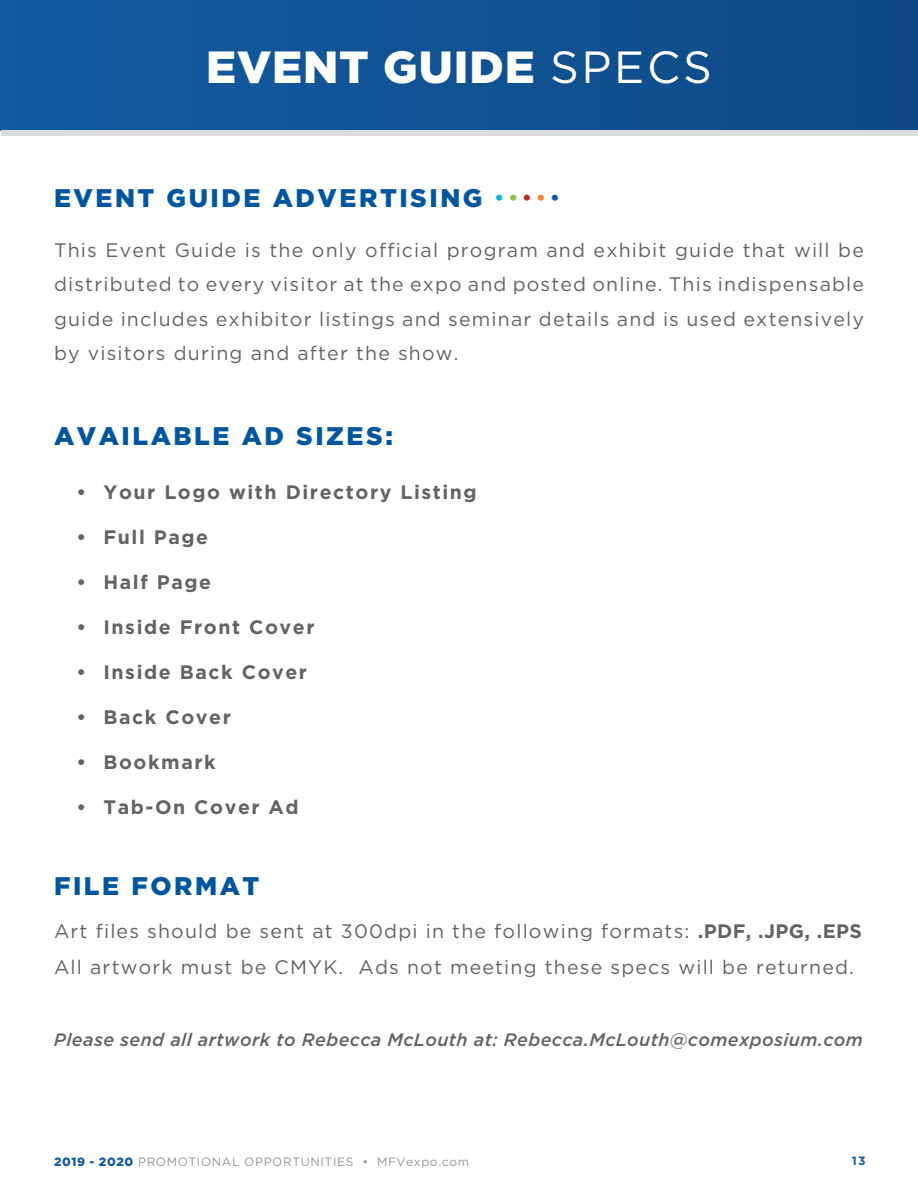
<style>
.page{position:relative;width:918px;height:1188px;background:#fff}
.page>*{position:absolute;margin:0;border:0;box-sizing:border-box;transform-origin:0 0}
.t1{font:900 45px "Gotham HTF";letter-spacing:.02em;color:#fff}
.t2{font:900 25.5px "Gotham HTF";letter-spacing:.1em;color:#00569e}
.t3{font:19.5px/34.5px "Gotham HTF";letter-spacing:.06em;color:#636366;text-align:justify}
.t4{font:700 19.5px "Gotham HTF";letter-spacing:.08em;color:#636366}
.t5{font:italic 500 18px "Gotham HTF";letter-spacing:.02em;color:#636366}
.t6{font:12px "Gotham HTF";letter-spacing:.05em;color:#939598}
.t7{font:700 12px "Gotham HTF";color:#135ca3}
.s1{font-weight:400}
.s2{font-size:18px;color:#0db5ce}
.s3{font-size:18px;color:#90be3e}
.s4{font-size:18px;color:#ba2b27}
.s5{font-size:18px;color:#f58523}
.s6{font-size:18px;color:#135ca3}
.s7{font-weight:700}
.s8{font-family:"Gotham"}
.s9{font-weight:900;color:#135ca3}
</style>
<div class="page">
<div style="left:1px;top:0;width:917px;height:131px;background:linear-gradient(to right,#125ba3,#0f4982)"></div>
<div style="left:1px;top:131px;width:916px;height:5px;background:#dcdddf"></div>
<h1 class="t1" style="left:206px;top:41px;width:507px">EVENT GUIDE <span class="s1">SPECS</span></h1>
<h2 class="t2" style="left:54px;top:184px;width:507px">EVENT GUIDE ADVERTISING <span class="s2">•</span> <span class="s3">•</span> <span class="s4">•</span> <span class="s5">•</span> <span class="s6">•</span></h2>
<p class="t3" style="left:54px;top:232px;width:812px">This Event Guide is the only official program and exhibit guide that will be distributed to every visitor at the expo and posted online. This indispensable guide includes exhibitor listings and seminar details and is used extensively by visitors during and after the show.</p>
<h2 class="t2" style="left:54px;top:421px;width:340px">AVAILABLE AD SIZES:</h2>
<p class="t4" style="left:76px;top:481px;width:402px">• Your Logo with Directory Listing</p>
<p class="t4" style="left:76px;top:526px;width:133px">• Full Page</p>
<p class="t4" style="left:76px;top:571px;width:136px">• Half Page</p>
<p class="t4" style="left:76px;top:616px;width:239px">• Inside Front Cover</p>
<p class="t4" style="left:76px;top:661px;width:232px">• Inside Back Cover</p>
<p class="t4" style="left:76px;top:706px;width:156px">• Back Cover</p>
<p class="t4" style="left:76px;top:751px;width:141px">• Bookmark</p>
<p class="t4" style="left:76px;top:796px;width:224px">• Tab-On Cover Ad</p>
<h2 class="t2" style="left:54px;top:872px;width:207px">FILE FORMAT</h2>
<p class="t3" style="left:54px;top:913px;width:810px;line-height:36px">Art files should be sent at 300dpi in the following formats: <span class="s7">.PDF, .JPG, .EPS<br></span>All artwork must be CMYK. Ads not meeting these specs will be returned.</p>
<p class="t5" style="left:54px;top:1030px;width:811px">Please send all artwork to Rebecca McLouth at: <span class="s8">Rebecca.McLouth@comexposium.com</span></p>
<p class="t6" style="left:54px;top:1155px;width:417px"><span class="s9">2019 - 2020</span> PROMOTIONAL OPPORTUNITIES • MFVexpo.com</p>
<p class="t7" style="left:852px;top:1154px;width:15px">13</p>
</div>
